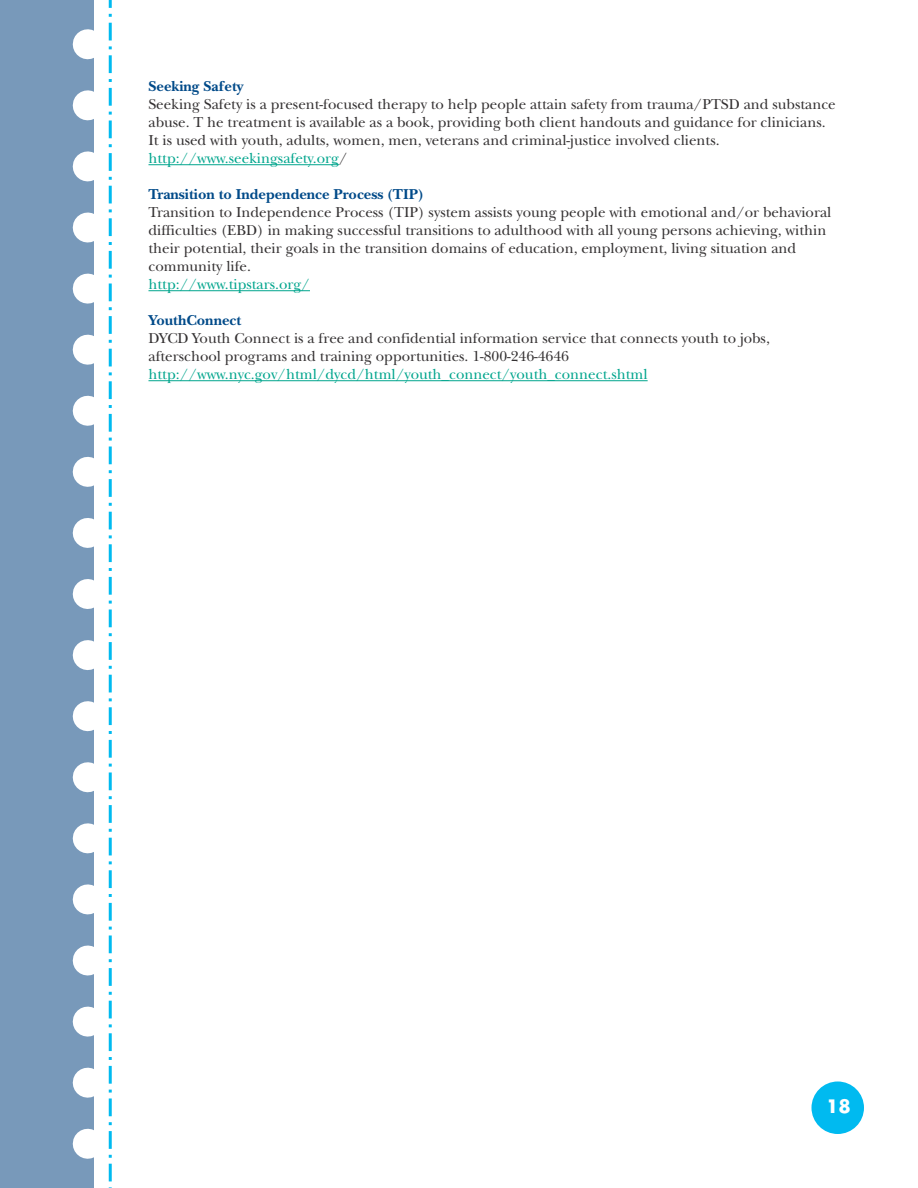
<style>
.page{position:relative;width:918px;height:1188px;background:#fff}
.page>*{position:absolute;margin:0;border:0;box-sizing:border-box;transform-origin:0 0}
.t1{font:700 18px "Futura";color:#fff}
.t2{font:15px/18px "New Baskerville";color:#343132}
.t3{font:15px "New Baskerville";color:#00a58d}
.t4{font:700 15px "New Baskerville";color:#004a89}
.s1{color:#00a58d}
</style>
<div class="page">
<div style="left:0;top:0;width:94px;height:1188px;background:#7899ba"></div>
<svg style="left:73px;top:29px;width:21px;height:1130px"></svg>
<svg style="left:109px;top:0;width:3px;height:1188px"></svg>
<div style="left:812px;top:1082px;width:52px;height:52px;background:#00baf0;border-radius:50%"></div>
<hr style="left:148px;top:164px;width:191px;height:1px;background:#00a58d">
<hr style="left:148px;top:290px;width:162px;height:1px;background:#00a58d">
<hr style="left:148px;top:380px;width:500px;height:1px;background:#00a58d">
<p class="t4" style="left:148px;top:78px;width:96px">Seeking Safety</p>
<p class="t2" style="left:148px;top:95px;width:689px">Seeking Safety is a present-focused therapy to help people attain safety from trauma/PTSD and substance abuse. T he treatment is available as a book, providing both client handouts and guidance for clinicians.<br>It is used with youth, adults, women, men, veterans and criminal-justice involved clients. <span class="s1">http://www.seekingsafety.org</span>/</p>
<p class="t4" style="left:148px;top:186px;width:277px">Transition to Independence Process (TIP)</p>
<p class="t2" style="left:148px;top:203px;width:684px">Transition to Independence Process (TIP) system assists young people with emotional and/or behavioral difficulties (EBD) in making successful transitions to adulthood with all young persons achieving, within their potential, their goals in the transition domains of education, employment, living situation and community life.</p>
<p class="t3" style="left:149px;top:276px;width:163px">http://www.tipstars.org/</p>
<p class="t4" style="left:148px;top:312px;width:94px">YouthConnect</p>
<p class="t2" style="left:148px;top:329px;width:623px">DYCD Youth Connect is a free and confidential information service that connects youth to jobs, afterschool programs and training opportunities. 1-800-246-4646</p>
<p class="t3" style="left:148px;top:366px;width:501px">http://www.nyc.gov/html/dycd/html/youth_connect/youth_connect.shtml</p>
<p class="t1" style="left:826px;top:1094px;width:26px">18</p>
</div>
